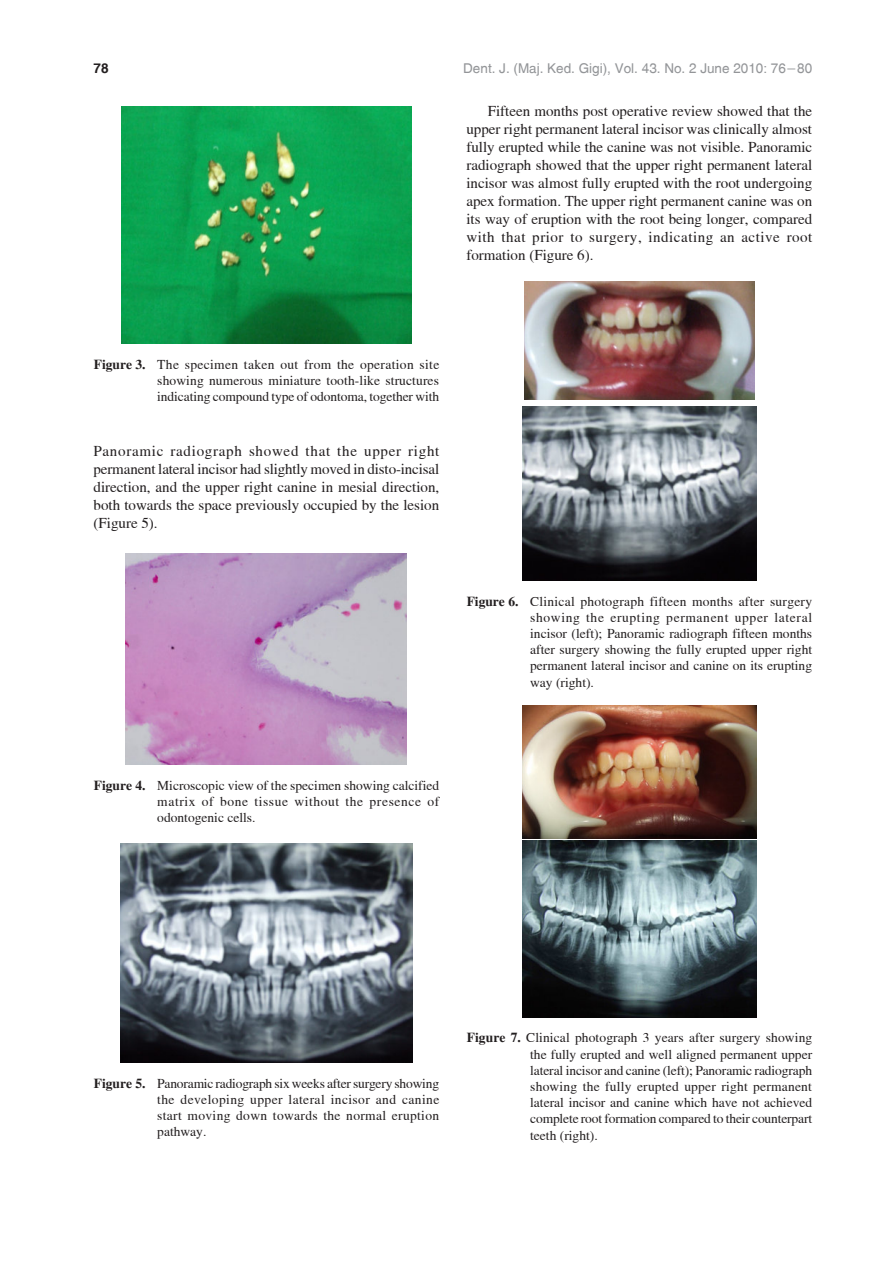
<style>
.page{position:relative;width:893px;height:1263px;background:#fff}
.page>*{position:absolute;margin:0;border:0;box-sizing:border-box;transform-origin:0 0}
.Body_text{font:15px/18px "Tribune";color:#231f20;text-align:justify}
.Gambar_kop{font:13.5px/16.2px "Tribune";color:#231f20;text-align:justify}
.t1{font:13.5px "New Zurica";color:#939598}
.t2{font:700 13.5px "New Zurica";color:#231f20}
.s1{font-weight:700}
</style>
<div class="page">
<img style="left:126px;top:554px;width:281px;height:210px">
<img style="left:120px;top:843px;width:293px;height:219px">
<img style="left:524px;top:281px;width:230px;height:119px">
<img style="left:522px;top:406px;width:234px;height:174px">
<img style="left:522px;top:706px;width:234px;height:132px">
<img style="left:522px;top:840px;width:234px;height:177px">
<img style="left:121px;top:106px;width:291px;height:237px">
<p class="t2" style="left:94px;top:60px;width:17px">78</p>
<p class="t1" style="left:463px;top:60px;width:350px">Dent. J. (Maj. Ked. Gigi), Vol. 43. No. 2 June 2010: 76 80</p>
<p class="Body_text" style="left:466px;top:102px;width:347px;text-indent:21px">Fifteen months post operative review showed that the upper right permanent lateral incisor was clinically almost fully erupted while the canine was not visible. Panoramic radiograph showed that the upper right permanent lateral incisor was almost fully erupted with the root undergoing apex formation. The upper right permanent canine was on its way of eruption with the root being longer, compared with that prior to surgery, indicating an active root formation (Figure 6).</p>
<p class="Gambar_kop" style="left:157px;top:356px;width:284px;text-indent:-64px"><span class="s1">Figure 3.</span> The specimen taken out from the operation site showing numerous miniature tooth-like structures indicating compound type of odontoma, together with</p>
<p class="Body_text" style="left:94px;top:442px;width:347px">Panoramic radiograph showed that the upper right permanent lateral incisor had slightly moved in disto-incisal direction, and the upper right canine in mesial direction, both towards the space previously occupied by the lesion (Figure 5).</p>
<p class="Gambar_kop" style="left:530px;top:593px;width:283px;text-indent:-64px"><span class="s1">Figure 6.</span> Clinical photograph fifteen months after surgery showing the erupting permanent upper lateral incisor (left); Panoramic radiograph fifteen months after surgery showing the fully erupted upper right permanent lateral incisor and canine on its erupting way (right).</p>
<p class="Gambar_kop" style="left:157px;top:777px;width:283px;text-indent:-64px"><span class="s1">Figure 4.</span> Microscopic view of the specimen showing calcified matrix of bone tissue without the presence of odontogenic cells.</p>
<p class="Gambar_kop" style="left:157px;top:1075px;width:284px;text-indent:-64px"><span class="s1">Figure 5.</span> Panoramic radiograph six weeks after surgery showing the developing upper lateral incisor and canine start moving down towards the normal eruption pathway.</p>
<p class="Gambar_kop" style="left:530px;top:1029px;width:284px;text-indent:-64px"><span class="s1">Figure 7.</span> Clinical photograph 3 years after surgery showing the fully erupted and well aligned permanent upper lateral incisor and canine (left); Panoramic radiograph showing the fully erupted upper right permanent lateral incisor and canine which have not achieved complete root formation compared to their counterpart teeth (right).</p>
</div>
